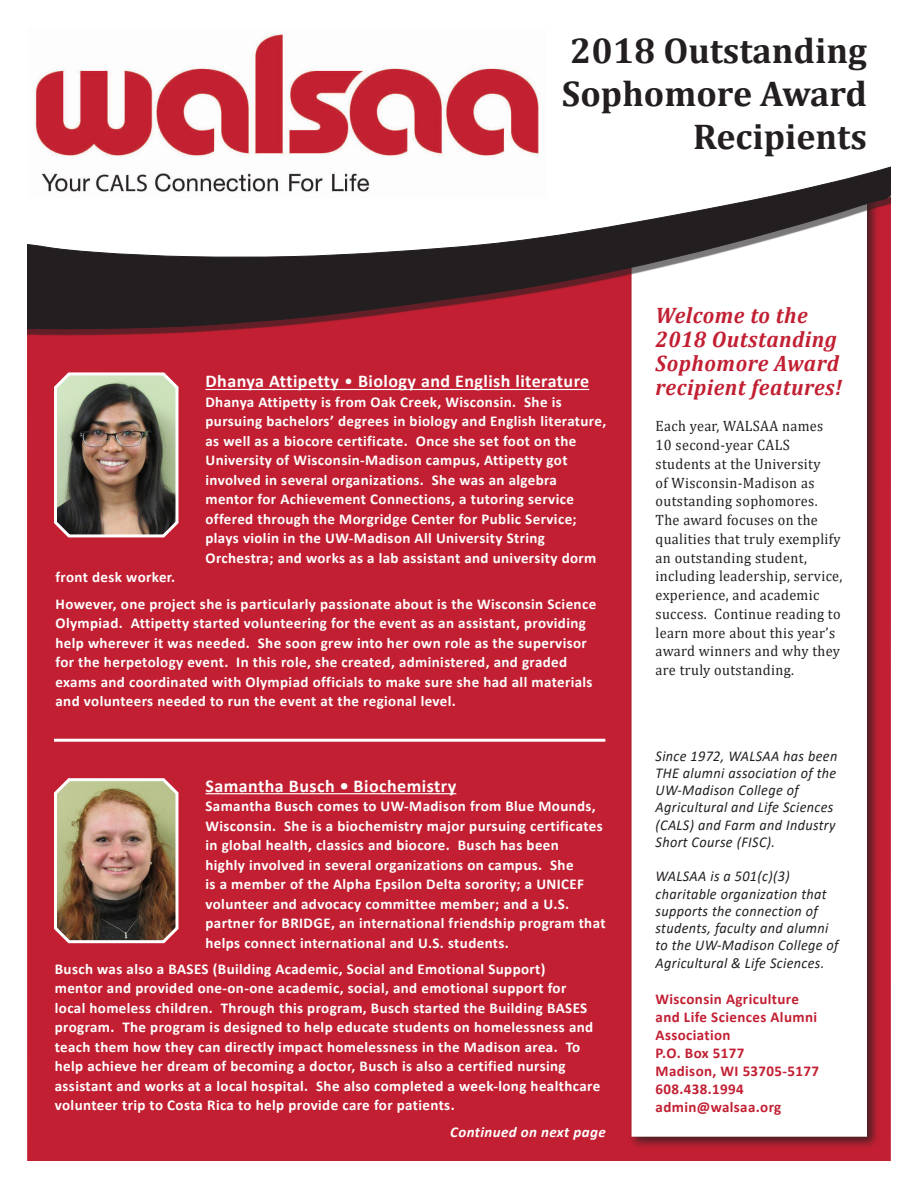
<style>
.page{position:relative;width:918px;height:1188px;background:#fff}
.page>*{position:absolute;margin:0;border:0;box-sizing:border-box;transform-origin:0 0}
.t1{font:700 36px/43.2px "Cambria";color:#231f20;text-align:right}
.t2{font:italic 700 22.5px/24px "Cambria";letter-spacing:.025em;color:#c21f32;scale:.95 1}
.t3{font:700 18px "Calibri";letter-spacing:.025em;color:#fff}
.t4{font:700 15px/19.5px "Calibri";letter-spacing:.025em;color:#fff}
.t5{font:15px/18.8px "Cambria";letter-spacing:.025em;color:#231f20;scale:.95 1}
.t6{font:italic 15px/17.4px "Calibri";letter-spacing:.025em;color:#231f20;scale:.95 1}
.t7{font:700 15px/18px "Calibri";letter-spacing:.025em;color:#c21f32}
.t8{font:italic 700 15px "Calibri";letter-spacing:.025em;color:#fff}
.s1{font-weight:400}
</style>
<div class="page">
<div style="left:27px;top:335px;width:864px;height:826px;background:#c21f32"></div>
<div style="left:628px;top:194px;width:252px;height:956px;background:#231f20;opacity:.75"></div>
<svg style="left:632px;top:335px;width:235px;height:802px"></svg>
<img style="left:34px;top:34px;width:505px;height:123px">
<div style="left:19px;top:172px;width:876px;height:163px;background:#231f20;opacity:.6"></div>
<svg style="left:27px;top:167px;width:864px;height:162px"></svg>
<div style="left:891px;top:27px;width:27px;height:1161px;background:#fff"></div>
<div style="left:0;top:27px;width:27px;height:1161px;background:#fff"></div>
<hr style="left:206px;top:389px;width:383px;height:1px;background:#fff">
<hr style="left:206px;top:793px;width:250px;height:1px;background:#fff">
<img style="left:52px;top:370px;width:128px;height:169px">
<img style="left:52px;top:775px;width:128px;height:170px">
<hr style="left:54px;top:739px;width:551px;height:3px;background:#fff">
<p class="t1" style="left:562px;top:27px;width:307px">2018 Outstanding<br>Sophomore Award<br>Recipients</p>
<p class="t3" style="left:206px;top:369px;width:385px">Dhanya Attipetty <span class="s1">•</span> Biology and English literature</p>
<p class="t4" style="left:206px;top:392px;width:402px">Dhanya Attipetty is from Oak Creek, Wisconsin. She is pursuing bachelors’ degrees in biology and English literature, as well as a biocore certificate. Once she set foot on the University of Wisconsin-Madison campus, Attipetty got involved in several organizations. She was an algebra mentor for Achievement Connections, a tutoring service offered through the Morgridge Center for Public Service; plays violin in the UW-Madison All University String Orchestra; and works as a lab assistant and university dorm</p>
<p class="t4" style="left:56px;top:567px;width:121px">front desk worker.</p>
<p class="t4" style="left:56px;top:593px;width:542px">However, one project she is particularly passionate about is the Wisconsin Science Olympiad. Attipetty started volunteering for the event as an assistant, providing help wherever it was needed. She soon grew into her own role as the supervisor for the herpetology event. In this role, she created, administered, and graded exams and coordinated with Olympiad officials to make sure she had all materials and volunteers needed to run the event at the regional level.</p>
<p class="t3" style="left:206px;top:773px;width:252px">Samantha Busch • Biochemistry</p>
<p class="t4" style="left:206px;top:796px;width:402px">Samantha Busch comes to UW-Madison from Blue Mounds, Wisconsin. She is a biochemistry major pursuing certificates in global health, classics and biocore. Busch has been<br>highly involved in several organizations on campus. She<br>is a member of the Alpha Epsilon Delta sorority; a UNICEF volunteer and advocacy committee member; and a U.S. partner for BRIDGE, an international friendship program that helps connect international and U.S. students.</p>
<p class="t4" style="left:55px;top:959px;width:547px">Busch was also a BASES (Building Academic, Social and Emotional Support)<br>mentor and provided one-on-one academic, social, and emotional support for local homeless children. Through this program, Busch started the Building BASES program. The program is designed to help educate students on homelessness and teach them how they can directly impact homelessness in the Madison area. To help achieve her dream of becoming a doctor, Busch is also a certified nursing assistant and works at a local hospital. She also completed a week-long healthcare volunteer trip to Costa Rica to help provide care for patients.</p>
<p class="t8" style="left:450px;top:1121px;width:157px">Continued on next page</p>
<p class="t2" style="left:656px;top:302px;width:198px">Welcome to the<br>2018 Outstanding<br>Sophomore Award recipient features!</p>
<p class="t5" style="left:656px;top:417px;width:198px">Each year, WALSAA names<br>10 second-year CALS students at the University<br>of Wisconsin-Madison as outstanding sophomores.<br>The award focuses on the qualities that truly exemplify an outstanding student, including leadership, service, experience, and academic success. Continue reading to learn more about this year’s award winners and why they are truly outstanding.</p>
<p class="t6" style="left:656px;top:746px;width:193px">Since 1972, WALSAA has been<br>THE alumni association of the</p>
<p class="t6" style="left:656px;top:781px;width:191px">UW-Madison College of<br>Agricultural and Life Sciences (CALS) and Farm and Industry<br>Short Course (FISC).</p>
<p class="t6" style="left:656px;top:867px;width:194px">WALSAA is a 501(c)(3) charitable organization that supports the connection of students, faculty and alumni to the UW-Madison College of<br>Agricultural &amp; Life Sciences.</p>
<p class="t7" style="left:656px;top:990px;width:145px">Wisconsin Agriculture</p>
<p class="t7" style="left:656px;top:1008px;width:163px">and Life Sciences Alumni<br>Association</p>
<p class="t7" style="left:656px;top:1044px;width:90px">P.O. Box 5177</p>
<p class="t7" style="left:656px;top:1062px;width:165px">Madison, WI 53705-5177</p>
<p class="t7" style="left:656px;top:1080px;width:90px">608.438.1994</p>
<p class="t7" style="left:656px;top:1098px;width:127px">admin@walsaa.org</p>
</div>
